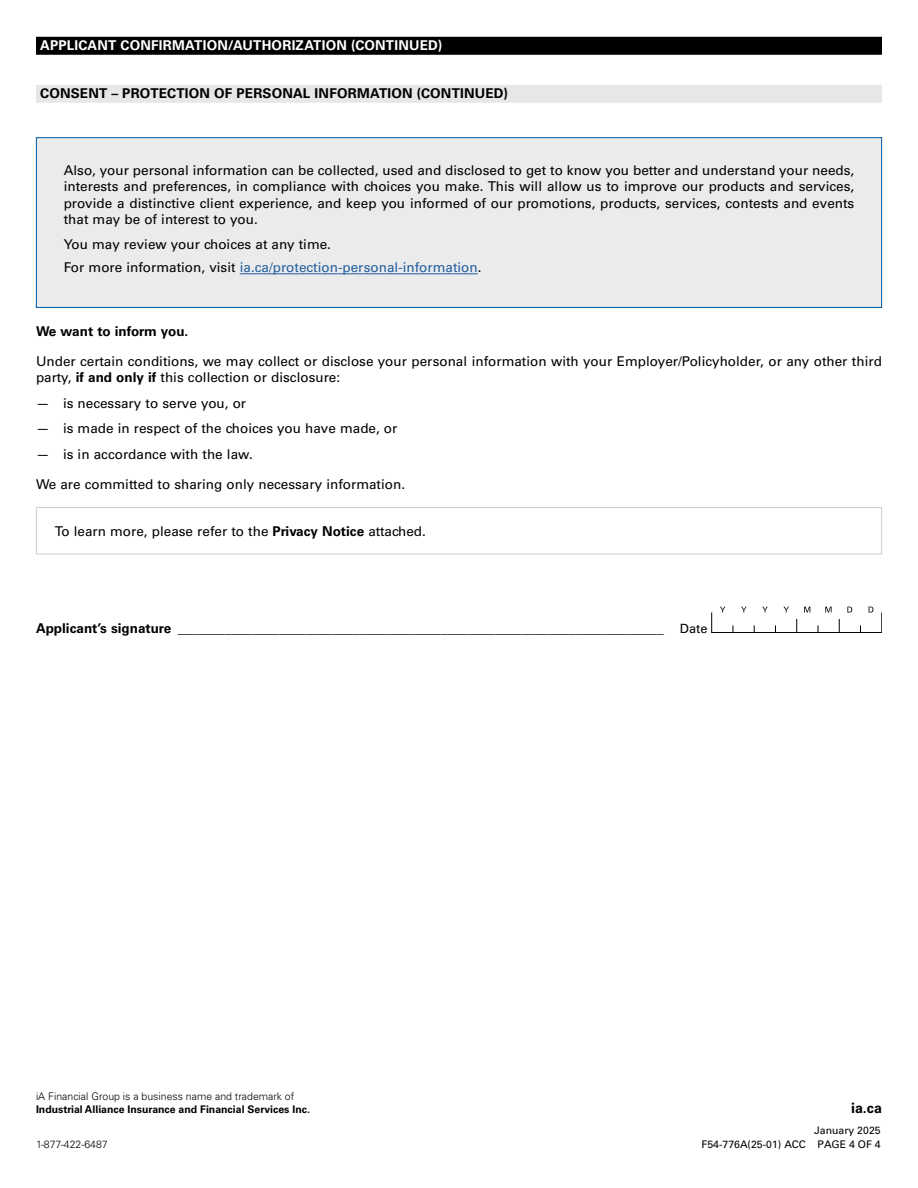
<style>
.page{position:relative;width:918px;height:1188px;background:#fff}
.page>*{position:absolute;margin:0;border:0;box-sizing:border-box;transform-origin:0 0}
.P_link{font:700 14.25px "Univers LT Pro 65";color:#000}
.t1{font:13.5px/16.5px "Univers LT Pro 55 Roman";color:#000}
.t2{font:700 13.5px "Univers LT Pro 65";letter-spacing:.01em;color:#000}
.t3{font:700 13.5px "Univers LT Pro 65";letter-spacing:.015em;color:#fff}
.t4{font:700 13.5px "Univers LT Pro 65";letter-spacing:-.01em;color:#000}
.Artefact{font:12.75px "Univers LT Pro 55 Roman";color:#000}
.P_PhraseLegale{font:700 10.5px/12.8px "Univers LT Pro 65";color:#000}
.t5{font:10.5px/13.5px "Univers LT Pro 55 Roman";color:#000;text-align:right}
.P_PhraseLegale-2{font:300 10.5px "Univers LT Pro 45";color:#000}
.s1{color:#215e9e}
.s2{font-family:"Univers LT Pro 65";font-weight:700}
.s3{font-family:"Univers LT Pro 45";font-weight:300}
</style>
<div class="page">
<svg style="left:720px;top:607px;width:5px;height:5px"></svg>
<svg style="left:741px;top:607px;width:6px;height:5px"></svg>
<svg style="left:762px;top:607px;width:6px;height:5px"></svg>
<svg style="left:783px;top:607px;width:6px;height:5px"></svg>
<svg style="left:804px;top:607px;width:6px;height:5px"></svg>
<svg style="left:825px;top:607px;width:7px;height:5px"></svg>
<svg style="left:847px;top:607px;width:5px;height:5px"></svg>
<svg style="left:869px;top:607px;width:4px;height:5px"></svg>
<svg style="left:796px;top:619px;width:1px;height:12px"></svg>
<svg style="left:839px;top:619px;width:1px;height:12px"></svg>
<div style="left:711px;top:612px;width:171px;height:21px;border:1px solid #000"></div>
<div style="left:36px;top:37px;width:846px;height:18px;background:#000"></div>
<div style="left:36px;top:85px;width:846px;height:18px;background:#e6e7e8"></div>
<div style="left:36px;top:138px;width:846px;height:169px;background:#ebebec"></div>
<hr style="left:240px;top:273px;width:238px;height:1px;background:#215e9e">
<div style="left:36px;top:137px;width:846px;height:171px;border:1px solid #0058a4"></div>
<div style="left:36px;top:507px;width:846px;height:47px;border:1px solid #caced3"></div>
<p class="t3" style="left:40px;top:36px;width:404px">APPLICANT CONFIRMATION/AUTHORIZATION (CONTINUED)</p>
<p class="t2" style="left:40px;top:84px;width:469px">CONSENT – PROTECTION OF PERSONAL INFORMATION (CONTINUED)</p>
<p class="t1" style="left:64px;top:161px;width:792px;text-align:justify">Also, your personal information can be collected, used and disclosed to get to know you better and understand your needs, interests and preferences, in compliance with choices you make. This will allow us to improve our products and services, provide a distinctive client experience, and keep you informed of our promotions, products, services, contests and events that may be of interest to you.</p>
<p class="t1" style="left:64px;top:233px;width:419px;line-height:23px">You may review your choices at any time.<br>For more information, visit <span class="s1">ia.ca/protection-personal-information</span>.</p>
<p class="t4" style="left:36px;top:321px;width:154px">We want to inform you.</p>
<p class="t1" style="left:36px;top:352px;width:847px">Under certain conditions, we may collect or disclose your personal information with your Employer/Policyholder, or any other third party, <span class="s2">if and only if</span> this collection or disclosure:</p>
<p class="t1" style="left:36px;top:394px;width:212px">— is necessary to serve you, or</p>
<p class="t1" style="left:36px;top:419px;width:363px">— is made in respect of the choices you have made, or</p>
<p class="t1" style="left:36px;top:445px;width:218px">— is in accordance with the law.</p>
<p class="t1" style="left:36px;top:475px;width:371px">We are committed to sharing only necessary information.</p>
<p class="t1" style="left:55px;top:522px;width:373px">To learn more, please refer to the <span class="s2">Privacy Notice</span> attached.</p>
<p class="t2" style="left:36px;top:618px;width:137px">Applicant’s signature</p>
<p class="Artefact" style="left:680px;top:619px;width:29px">Date</p>
<p class="P_PhraseLegale" style="left:36px;top:1090px;width:275px"><span class="s3">iA Financial Group is a business name and trademark of<br></span>Industrial Alliance Insurance and Financial Services Inc.</p>
<p class="P_PhraseLegale-2" style="left:36px;top:1137px;width:73px">1-877-422-6487</p>
<p class="P_link" style="left:851px;top:1098px;width:32px">ia.ca</p>
<p class="t5" style="left:702px;top:1123px;width:181px">January 2025<br>F54-776A(25-01) ACC PAGE 4 OF 4</p>
</div>
